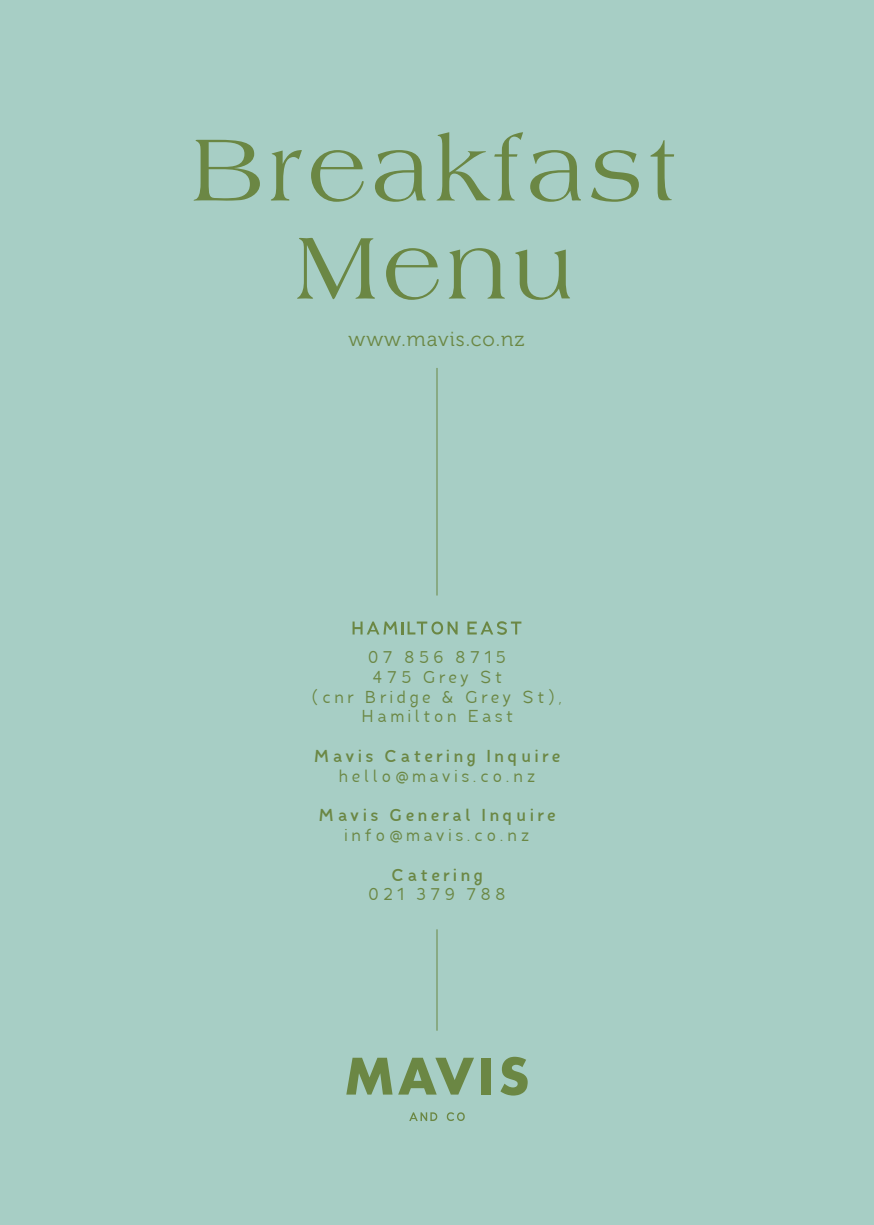
<style>
.page{position:relative;width:874px;height:1225px;background:#fff}
.page>*{position:absolute;margin:0;border:0;box-sizing:border-box;transform-origin:0 0}
.t1{font:94px/98px "Americana";letter-spacing:.05em;color:#6b8744;text-align:center}
.t2{font:20.2px "Museo 300";letter-spacing:.05em;color:#6b8744}
.t3{font:16.4px/19.8px "Fibon Neue";letter-spacing:.2em;color:#6b8744;text-align:center}
.t4{font:600 16.4px "Fibon Neue";letter-spacing:.2em;color:#6b8744}
</style>
<div class="page">
<div style="left:0;top:1px;width:873px;height:1224px;background:#a7cec5"></div>
<svg style="left:346px;top:1057px;width:46px;height:37px"></svg>
<svg style="left:398px;top:1057px;width:76px;height:37px"></svg>
<div style="left:481px;top:1057px;width:9px;height:37px;background:#6b8744"></div>
<svg style="left:500px;top:1056px;width:27px;height:39px"></svg>
<svg style="left:409px;top:1112px;width:28px;height:9px"></svg>
<svg style="left:446px;top:1112px;width:18px;height:9px"></svg>
<svg style="left:352px;top:621px;width:105px;height:13px"></svg>
<svg style="left:467px;top:621px;width:54px;height:14px"></svg>
<hr style="left:436px;top:368px;width:1px;height:227px;background:#6b8744">
<hr style="left:436px;top:929px;width:1px;height:101px;background:#6b8744">
<h1 class="t1" style="left:192px;top:120px;width:486px">Breakfast<br>Menu</h1>
<p class="t2" style="left:348px;top:328px;width:177px">www.mavis.co.nz</p>
<p class="t3" style="left:311px;top:647px;width:252px">07 856 8715<br>475 Grey St<br>(cnr Bridge &amp; Grey St),<br>Hamilton East</p>
<p class="t4" style="left:313px;top:745px;width:249px">Mavis Catering Inquire</p>
<p class="t3" style="left:338px;top:765px;width:199px">hello@mavis.co.nz</p>
<p class="t4" style="left:318px;top:804px;width:239px">Mavis General Inquire</p>
<p class="t3" style="left:344px;top:825px;width:187px">info@mavis.co.nz</p>
<p class="t4" style="left:391px;top:864px;width:93px">Catering</p>
<p class="t3" style="left:368px;top:884px;width:139px">021 379 788</p>
</div>
